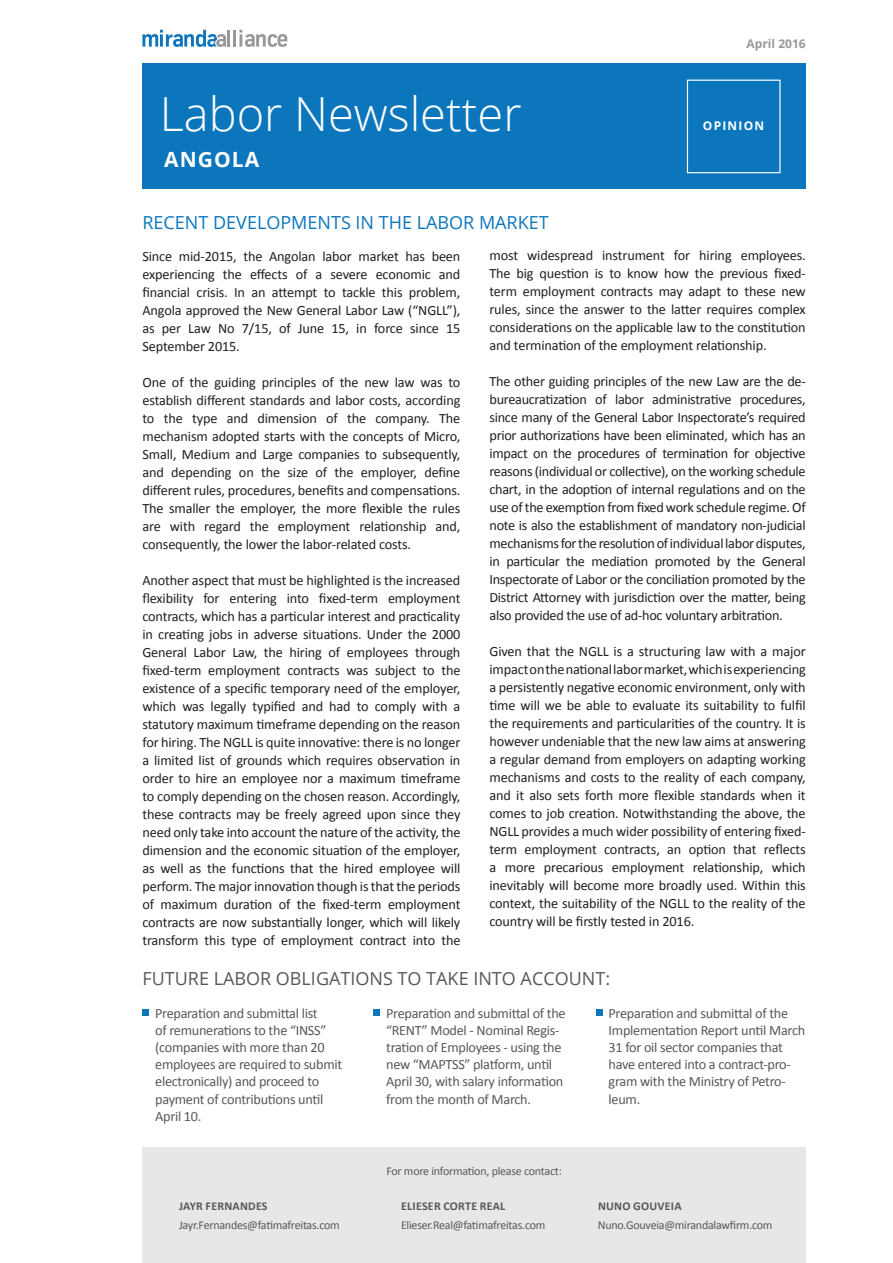
<style>
.page{position:relative;width:893px;height:1263px;background:#fff}
.page>*{position:absolute;margin:0;border:0;box-sizing:border-box;transform-origin:0 0}
.t1{font:300 46.95px "Open Sans";color:#fff}
.t2{font:700 21px "Open Sans";letter-spacing:.05em;color:#fff}
.t3{font:18px "Open Sans";color:#57585a}
.t4{font:18px "Open Sans";color:#0c76bd}
.t5{font:14.25px/18px "Calibri";letter-spacing:-.01em;color:#231f20;text-align:justify}
.t6{font:14.25px/17.1px "Calibri";letter-spacing:-.02em;color:#57585a}
.t7{font:12px "Calibri";letter-spacing:-.02em;color:#57585a}
.t8{font:700 12px "Calibri";letter-spacing:.02em;color:#57585a}
.t9{font:700 12px "Open Sans";color:#989898}
.t10{font:700 12px "Open Sans";letter-spacing:.1em;color:#fff}
</style>
<div class="page">
<div style="left:142px;top:64px;width:664px;height:125px;background:#0c76bd"></div>
<div style="left:142px;top:1148px;width:664px;height:115px;background:#e6e7e9"></div>
<div style="left:142px;top:1009px;width:7px;height:7px;background:#0c76bd"></div>
<div style="left:373px;top:1009px;width:7px;height:7px;background:#0c76bd"></div>
<div style="left:596px;top:1009px;width:7px;height:7px;background:#0c76bd"></div>
<svg style="left:142px;top:30px;width:88px;height:17px"></svg>
<hr style="left:233px;top:30px;width:3px;height:17px;background:#989898">
<svg style="left:239px;top:30px;width:48px;height:17px"></svg>
<div style="left:687px;top:80px;width:93px;height:93px;border:1px solid #fff"></div>
<h1 class="t1" style="left:160px;top:82px;width:363px">Labor Newsletter</h1>
<h2 class="t2" style="left:164px;top:144px;width:97px">ANGOLA</h2>
<p class="t4" style="left:142px;top:210px;width:408px">RECENT DEVELOPMENTS IN THE LABOR MARKET</p>
<p class="t9" style="left:747px;top:35px;width:61px">APRIL 2016</p>
<p class="t10" style="left:703px;top:117px;width:63px">OPINION</p>
<p class="t5" style="left:489px;top:246px;width:318px">most widespread instrument for hiring employees.<br>The big question is to know how the previous fixed&shy;term employment contracts may adapt to these new rules, since the answer to the latter requires complex considerations on the applicable law to the constitution and termination of the employment relationship.</p>
<p class="t5" style="left:489px;top:372px;width:318px">The other guiding principles of the new Law are the de&shy;bureaucratization of labor administrative procedures, since many of the General Labor Inspectorate’s required prior authorizations have been eliminated, which has an impact on the procedures of termination for objective reasons (individual or collective), on the working schedule chart, in the adoption of internal regulations and on the use of the exemption from fixed work schedule regime. Of note is also the establishment of mandatory non-judicial mechanisms for the resolution of individual labor disputes, in particular the mediation promoted by the General Inspectorate of Labor or the conciliation promoted by the District Attorney with jurisdiction over the matter, being also provided the use of ad-hoc voluntary arbitration.</p>
<p class="t5" style="left:489px;top:642px;width:318px">Given that the NGLL is a structuring law with a major impact on the national labor market, which is experiencing a persistently negative economic environment, only with time will we be able to evaluate its suitability to fulfil the requirements and particularities of the country. It is however undeniable that the new law aims at answering a regular demand from employers on adapting working mechanisms and costs to the reality of each company, and it also sets forth more flexible standards when it comes to job creation. Notwithstanding the above, the NGLL provides a much wider possibility of entering fixed&shy;term employment contracts, an option that reflects a more precarious employment relationship, which inevitably will become more broadly used. Within this context, the suitability of the NGLL to the reality of the country will be firstly tested in 2016.</p>
<p class="t5" style="left:142px;top:247px;width:319px">Since mid-2015, the Angolan labor market has been experiencing the effects of a severe economic and financial crisis. In an attempt to tackle this problem, Angola approved the New General Labor Law (“NGLL”), as per Law No 7/15, of June 15, in force since 15<br>September 2015.</p>
<p class="t5" style="left:142px;top:373px;width:319px">One of the guiding principles of the new law was to establish different standards and labor costs, according to the type and dimension of the company. The mechanism adopted starts with the concepts of Micro, Small, Medium and Large companies to subsequently, and depending on the size of the employer, define different rules, procedures, benefits and compensations.<br>The smaller the employer, the more flexible the rules are with regard the employment relationship and, consequently, the lower the labor-related costs.</p>
<p class="t5" style="left:142px;top:571px;width:320px">Another aspect that must be highlighted is the increased flexibility for entering into fixed-term employment contracts, which has a particular interest and practicality in creating jobs in adverse situations. Under the 2000<br>General Labor Law, the hiring of employees through fixed-term employment contracts was subject to the existence of a specific temporary need of the employer, which was legally typified and had to comply with a statutory maximum timeframe depending on the reason for hiring. The NGLL is quite innovative: there is no longer a limited list of grounds which requires observation in order to hire an employee nor a maximum timeframe to comply depending on the chosen reason. Accordingly, these contracts may be freely agreed upon since they need only take into account the nature of the activity, the dimension and the economic situation of the employer, as well as the functions that the hired employee will perform. The major innovation though is that the periods of maximum duration of the fixed-term employment contracts are now substantially longer, which will likely transform this type of employment contract into the</p>
<p class="t3" style="left:142px;top:966px;width:469px">FUTURE LABOR OBLIGATIONS TO TAKE INTO ACCOUNT:</p>
<p class="t6" style="left:155px;top:1005px;width:188px;text-indent:-13px">• Preparation and submittal list<br>of remunerations to the “INSS” (companies with more than 20 employees are required to submit electronically) and proceed to payment of contributions until<br>April 10.</p>
<p class="t6" style="left:386px;top:1005px;width:181px;text-indent:-13px">• Preparation and submittal of the “RENT” Model - Nominal Regis&shy;tration of Employees - using the new “MAPTSS” platform, until<br>April 30, with salary information from the month of March.</p>
<p class="t6" style="left:609px;top:1005px;width:198px;text-indent:-13px">• Preparation and submittal of the<br>Implementation Report until March<br>31 for oil sector companies that have entered into a contract-pro&shy;gram with the Ministry of Petro&shy;leum.</p>
<p class="t8" style="left:179px;top:1199px;width:90px">JAYR FERNANDES</p>
<p class="t7" style="left:179px;top:1218px;width:162px">Jayr.Fernandes@fatimafreitas.com</p>
<p class="t7" style="left:386px;top:1164px;width:177px">For more information, please contact:</p>
<p class="t8" style="left:401px;top:1199px;width:106px">ELIESER CORTE REAL</p>
<p class="t7" style="left:401px;top:1218px;width:146px">Elieser.Real@fatimafreitas.com</p>
<p class="t8" style="left:598px;top:1199px;width:85px">NUNO GOUVEIA</p>
<p class="t7" style="left:598px;top:1218px;width:176px">Nuno.Gouveia@mirandalawfirm.com</p>
</div>
